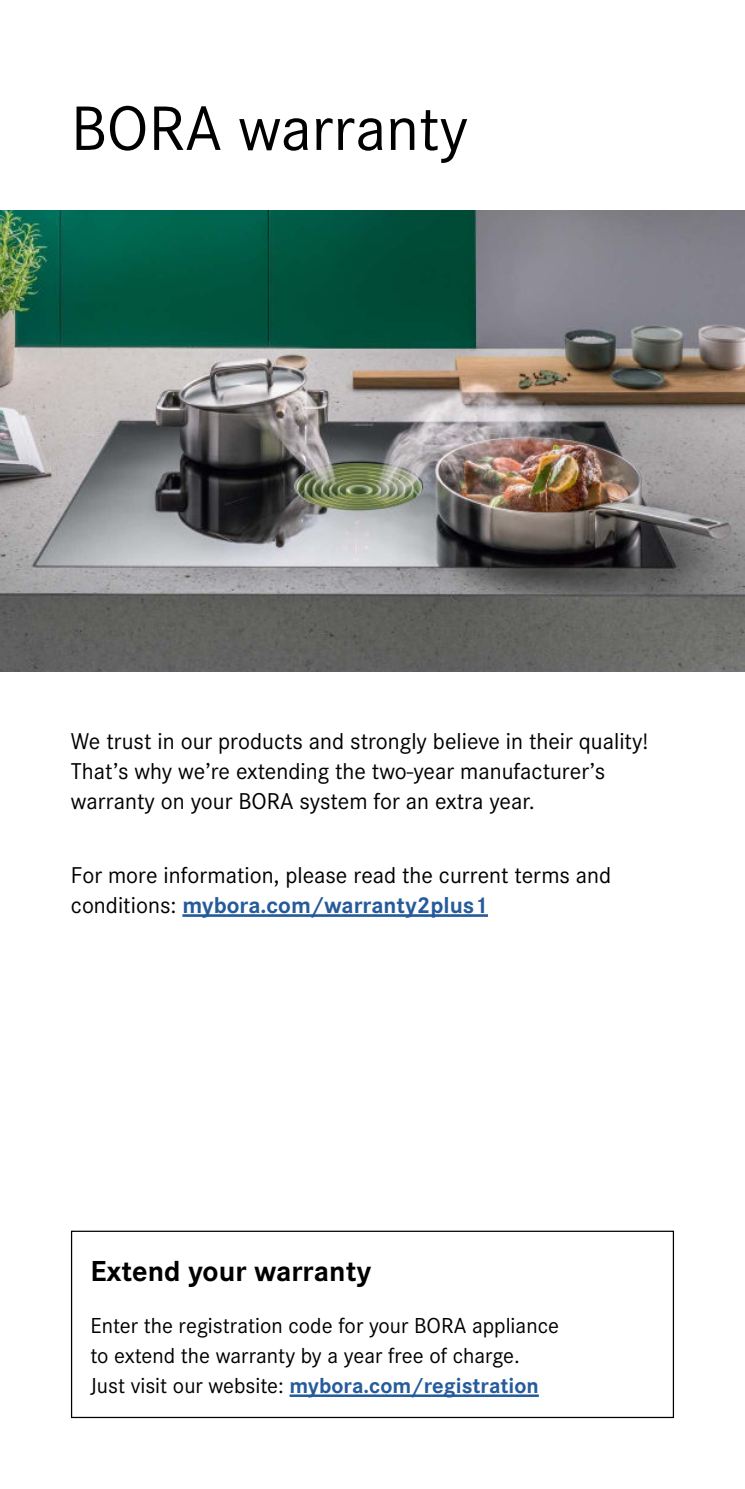
<style>
.page{position:relative;width:745px;height:1489px;background:#fff}
.page>*{position:absolute;margin:0;border:0;box-sizing:border-box;transform-origin:0 0}
.t1{font:65px "Corporate S";color:#000}
.t2{font:700 30px "Corporate S";color:#000}
.t3{font:23.75px/30px "Corporate S";color:#000}
.t4{font:22.5px/30px "Corporate S";color:#000}
.s1{font-weight:700;color:#265b9b}
</style>
<div class="page">
<img style="left:0;top:210px;width:744px;height:461px">
<div style="left:71px;top:1230px;width:602px;height:187px;border:1px solid #000"></div>
<hr style="left:182px;top:914px;width:305px;height:2px;background:#265b9b">
<hr style="left:289px;top:1394px;width:249px;height:2px;background:#265b9b">
<h1 class="t1" style="left:71px;top:106px;width:398px">BORA warranty</h1>
<p class="t3" style="left:71px;top:728px;width:578px">We trust in our products and strongly believe in their quality!<br>That’s why we’re extending the two-year manufacturer’s warranty on your BORA system for an extra year.</p>
<p class="t3" style="left:71px;top:862px;width:541px">For more information, please read the current terms and conditions: <span class="s1">mybora.com/warranty2plus1</span></p>
<p class="t2" style="left:90px;top:1260px;width:282px">Extend your warranty</p>
<p class="t4" style="left:90px;top:1312px;width:470px">Enter the registration code for your BORA appliance to extend the warranty by a year free of charge.<br>Just visit our website: <span class="s1">mybora.com/registration</span></p>
</div>
